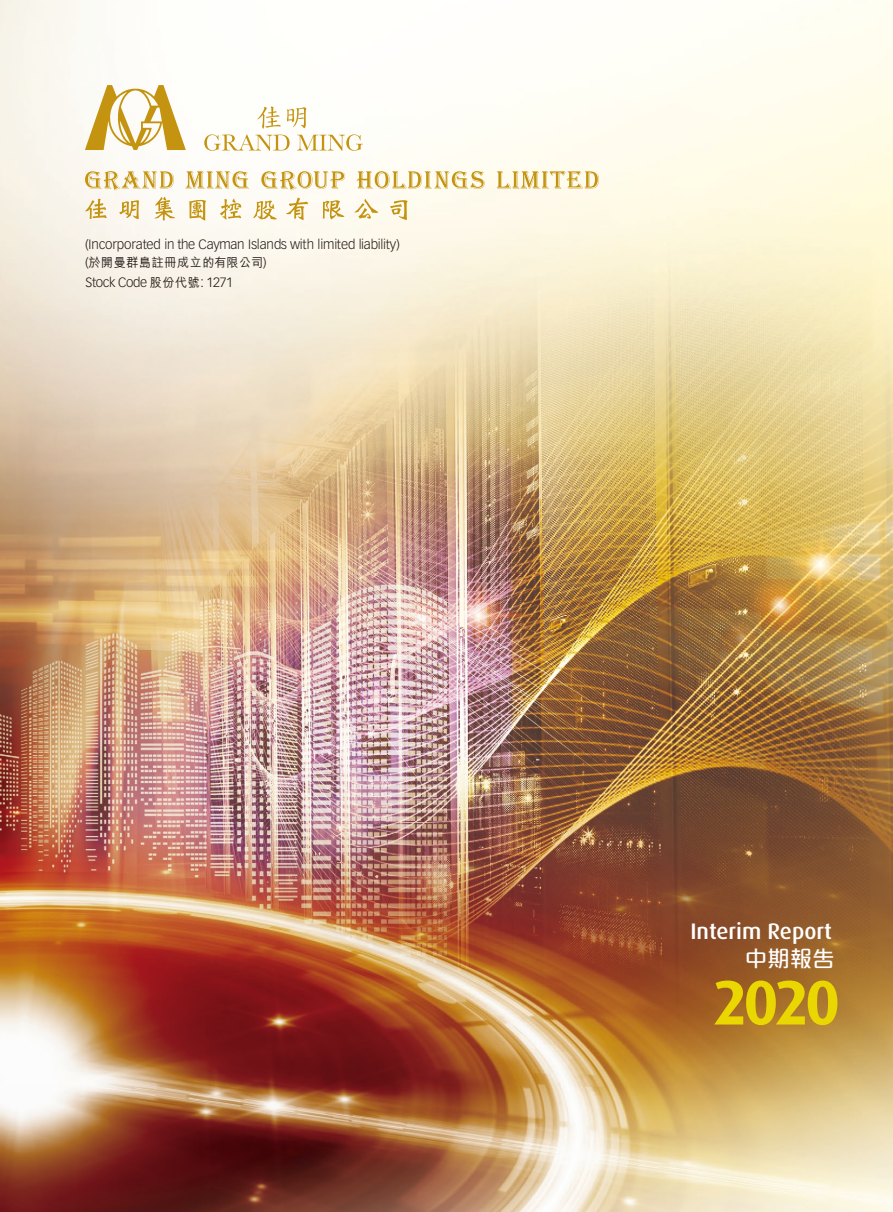
<style>
.page{position:relative;width:893px;height:1212px;background:#fff}
.page>*{position:absolute;margin:0;border:0;box-sizing:border-box;transform-origin:0 0}
.t1{font:700 63px "Dax";color:#ead600}
.t2{font:500 22.5px "Dax";color:#fff}
.t3{font:500 22.5px "M Elle HK";color:#fff}
.t4{font:300 13.35px "Vectora LT Std";letter-spacing:-.03em;color:#231916}
.t5{font:500 12.45px "M Hei HK";letter-spacing:.05em;color:#231916}
.s1{font-family:"Vectora LT Std";font-weight:300;font-size:13.35px}
.s2{font-family:"M Hei HK";font-weight:500;font-size:12.45px}
</style>
<div class="page">
<img style="left:0;top:0;width:893px;height:1212px">
<svg style="left:85px;top:171px;width:89px;height:19px"></svg>
<svg style="left:185px;top:171px;width:64px;height:18px"></svg>
<svg style="left:261px;top:171px;width:84px;height:19px"></svg>
<svg style="left:357px;top:171px;width:128px;height:18px"></svg>
<svg style="left:497px;top:171px;width:102px;height:18px"></svg>
<svg style="left:85px;top:199px;width:22px;height:20px"></svg>
<svg style="left:119px;top:200px;width:20px;height:19px"></svg>
<svg style="left:154px;top:197px;width:21px;height:23px"></svg>
<svg style="left:189px;top:200px;width:17px;height:20px"></svg>
<svg style="left:220px;top:199px;width:21px;height:21px"></svg>
<svg style="left:253px;top:201px;width:24px;height:18px"></svg>
<svg style="left:286px;top:198px;width:22px;height:22px"></svg>
<svg style="left:323px;top:200px;width:21px;height:19px"></svg>
<svg style="left:354px;top:199px;width:24px;height:20px"></svg>
<svg style="left:390px;top:200px;width:18px;height:20px"></svg>
<svg style="left:85px;top:85px;width:101px;height:65px"></svg>
<svg style="left:204px;top:107px;width:159px;height:44px"></svg>
<p class="t4" style="left:85px;top:237px;width:316px">(Incorporated in the Cayman Islands with limited liability)</p>
<p class="t5" style="left:85px;top:254px;width:183px"><span class="s1">(</span>於開曼群島註冊成立的有限公司<span class="s1">)</span></p>
<p class="t4" style="left:85px;top:275px;width:149px">Stock Code <span class="s2">股份代號</span>: 1271</p>
<h2 class="t2" style="left:690px;top:919px;width:143px">Interim Report</h2>
<h2 class="t3" style="left:745px;top:947px;width:91px">中期報告</h2>
<h1 class="t1" style="left:712px;top:967px;width:129px">2020</h1>
</div>
